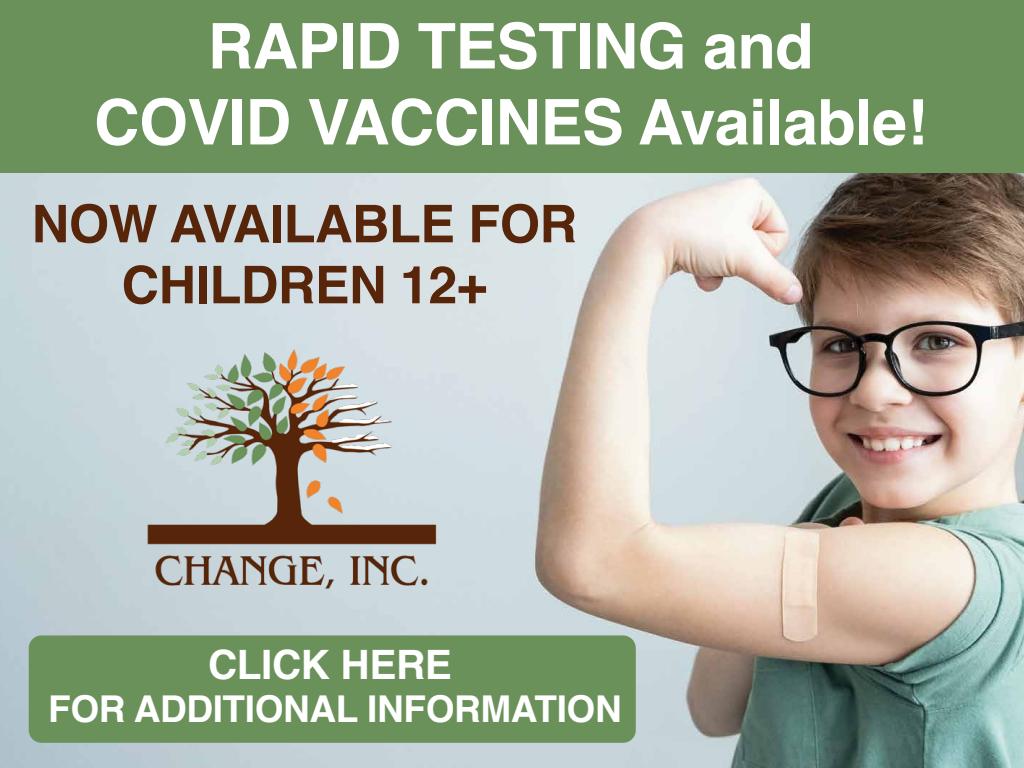
<style>
.page{position:relative;width:1024px;height:768px;background:#fff}
.page>*{position:absolute;margin:0;border:0;box-sizing:border-box;transform-origin:0 0}
.t1{font:700 63px/76px "Helvetica";letter-spacing:-.01em;color:#fff;text-align:center}
.t2{font:700 52px/61px "Helvetica";letter-spacing:-.01em;color:#57250a;text-align:center}
.t3{font:700 40.5px "Helvetica";letter-spacing:-.01em;color:#fff}
.t4{font:700 37px "Helvetica";letter-spacing:-.01em;color:#fff}
</style>
<div class="page">
<img style="left:0;top:173px;width:1024px;height:595px">
<div style="left:29px;top:635px;width:607px;height:108px;background:#6a915a;border-radius:13px"></div>
<img style="left:124px;top:338px;width:335px;height:260px">
<div style="left:0;top:0;width:1024px;height:173px;background:#6a915a"></div>
<p class="t1" style="left:94px;top:9px;width:835px">RAPID TESTING and<br>COVID VACCINES Available!</p>
<p class="t2" style="left:32px;top:194px;width:547px">NOW AVAILABLE FOR<br>CHILDREN 12+</p>
<p class="t3" style="left:208px;top:632px;width:245px">CLICK HERE</p>
<p class="t4" style="left:48px;top:679px;width:575px">FOR ADDITIONAL INFORMATION</p>
</div>
